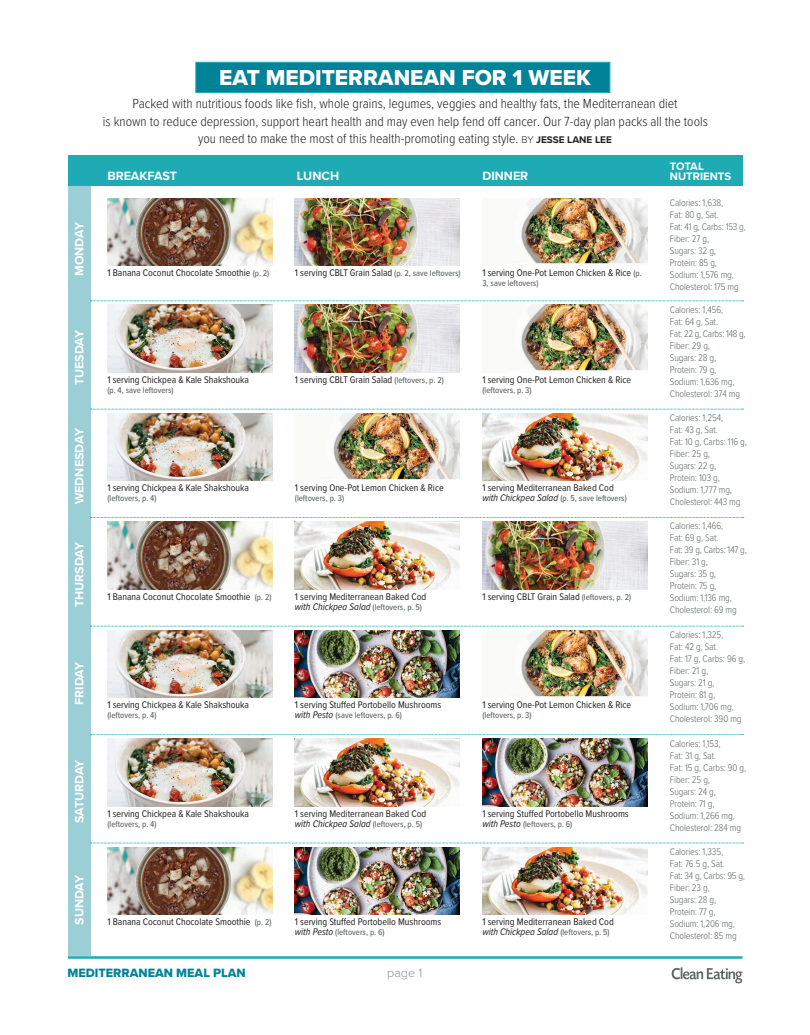
<style>
.page{position:relative;width:810px;height:1035px;background:#fff}
.page>*{position:absolute;margin:0;border:0;box-sizing:border-box;transform-origin:0 0}
.t1{font:22.5px "Proxima Nova Extrabld";color:#fff}
.t2{font:300 13.75px/17.5px "Proxima Nova Cond";color:#231f20;text-align:center}
.t3{font:700 12.5px "Proxima Nova";color:#fff}
.t4{font:12.5px "Proxima Nova Extrabld";color:#008398}
.t5{font:300 12.5px "Proxima Nova";color:#8a8f9d}
.t6{font:700 11.25px/10px "Proxima Nova";color:#fff}
.t7{font:10px/10px "Proxima Nova Cond";color:#231f20}
.t8{font:300 10px/12px "Proxima Nova Cond";letter-spacing:-.01em;color:#606865}
.t9{font:500 8.75px "Proxima Nova Cond";color:#606865}
.s1{font-family:"Proxima Nova";font-size:10px}
.s2{font-family:"Proxima Nova";font-weight:700;font-size:10px}
.s3{font-weight:500;font-size:8.75px;color:#606865}
.s4{font-style:italic}
.s5{font-weight:400;font-style:italic;font-size:10px;color:#231f20}
</style>
<div class="page">
<div style="left:196px;top:62px;width:414px;height:31px;background:#008398;border:1px solid #1eabb4"></div>
<svg style="left:672px;top:967px;width:70px;height:16px"></svg>
<div style="left:68px;top:180px;width:23px;height:776px;background:#9cced5"></div>
<div style="left:68px;top:155px;width:674px;height:31px;background:#1eabb4"></div>
<img style="left:521px;top:198px;width:126px;height:66px">
<img style="left:482px;top:413px;width:165px;height:68px">
<img style="left:295px;top:522px;width:165px;height:67px">
<img style="left:295px;top:739px;width:165px;height:67px">
<img style="left:482px;top:847px;width:165px;height:68px">
<img style="left:482px;top:739px;width:165px;height:67px">
<img style="left:295px;top:630px;width:165px;height:68px">
<img style="left:295px;top:847px;width:165px;height:68px">
<img style="left:295px;top:198px;width:165px;height:68px">
<img style="left:295px;top:305px;width:165px;height:67px">
<img style="left:482px;top:522px;width:165px;height:67px">
<img style="left:107px;top:198px;width:165px;height:68px">
<img style="left:107px;top:522px;width:165px;height:67px">
<img style="left:107px;top:847px;width:165px;height:68px">
<img style="left:107px;top:305px;width:165px;height:67px">
<img style="left:107px;top:630px;width:165px;height:68px">
<img style="left:107px;top:413px;width:165px;height:68px">
<img style="left:107px;top:739px;width:165px;height:67px">
<hr style="left:68px;top:956px;width:674px;height:3px;background:#1eabb4">
<svg style="left:91px;top:301px;width:652px;height:1px"></svg>
<svg style="left:91px;top:409px;width:652px;height:1px"></svg>
<svg style="left:91px;top:517px;width:652px;height:1px"></svg>
<svg style="left:91px;top:626px;width:652px;height:1px"></svg>
<svg style="left:91px;top:734px;width:652px;height:1px"></svg>
<svg style="left:91px;top:843px;width:652px;height:1px"></svg>
<img style="left:521px;top:305px;width:126px;height:66px">
<img style="left:333px;top:413px;width:127px;height:67px">
<img style="left:521px;top:630px;width:126px;height:67px">
<h1 class="t1" style="left:219px;top:61px;width:373px">EAT MEDITERRANEAN FOR 1 WEEK</h1>
<p class="t2" style="left:103px;top:94px;width:607px">Packed with nutritious foods like fish, whole grains, legumes, veggies and healthy fats, the Mediterranean diet<br>is known to reduce depression, support heart health and may even help fend off cancer. Our 7-day plan packs all the tools you need to make the most of this health-promoting eating style. <span class="s1">BY</span> <span class="s2">JESSE LANE LEE</span></p>
<p class="t3" style="left:70px;top:276px;width:55px;rotate:-90deg">MONDAY</p>
<p class="t3" style="left:70px;top:385px;width:57px;rotate:-90deg">TUESDAY</p>
<p class="t3" style="left:70px;top:504px;width:78px;rotate:-90deg">WEDNESDAY</p>
<p class="t3" style="left:70px;top:607px;width:67px;rotate:-90deg">THURSDAY</p>
<p class="t3" style="left:70px;top:705px;width:45px;rotate:-90deg">FRIDAY</p>
<p class="t3" style="left:70px;top:823px;width:65px;rotate:-90deg">SATURDAY</p>
<p class="t3" style="left:70px;top:925px;width:52px;rotate:-90deg">SUNDAY</p>
<p class="t3" style="left:107px;top:167px;width:71px">BREAKFAST</p>
<p class="t3" style="left:297px;top:167px;width:44px">LUNCH</p>
<p class="t3" style="left:482px;top:167px;width:47px">DINNER</p>
<p class="t6" style="left:670px;top:161px;width:63px">TOTAL<br>NUTRIENTS</p>
<p class="t7" style="left:107px;top:267px;width:164px">1 Banana Coconut Chocolate Smoothie <span class="s3">(p. 2)</span></p>
<p class="t7" style="left:295px;top:267px;width:167px">1 serving CBLT Grain Salad <span class="s3">(p. 2, save leftovers)</span></p>
<p class="t7" style="left:482px;top:267px;width:161px">1 serving One-Pot Lemon Chicken &amp; Rice <span class="s3">(p.</span></p>
<p class="t9" style="left:482px;top:277px;width:58px">3, save leftovers)</p>
<p class="t7" style="left:107px;top:374px;width:143px">1 serving Chickpea &amp; Kale Shakshouka</p>
<p class="t9" style="left:107px;top:384px;width:68px">(p. 4, save leftovers)</p>
<p class="t7" style="left:295px;top:374px;width:151px">1 serving CBLT Grain Salad <span class="s3">(leftovers, p. 2)</span></p>
<p class="t7" style="left:482px;top:374px;width:150px">1 serving One-Pot Lemon Chicken &amp; Rice</p>
<p class="t9" style="left:482px;top:384px;width:51px">(leftovers, p. 3)</p>
<p class="t7" style="left:107px;top:483px;width:143px">1 serving Chickpea &amp; Kale Shakshouka</p>
<p class="t9" style="left:107px;top:492px;width:51px">(leftovers, p. 4)</p>
<p class="t7" style="left:295px;top:483px;width:150px">1 serving One-Pot Lemon Chicken &amp; Rice</p>
<p class="t9" style="left:295px;top:492px;width:51px">(leftovers, p. 3)</p>
<p class="t7" style="left:107px;top:591px;width:166px">1 Banana Coconut Chocolate Smoothie <span class="s3">(p. 2)</span></p>
<p class="t7" style="left:295px;top:591px;width:133px">1 serving Mediterranean Baked Cod <span class="s4">with Chickpea Salad</span> <span class="s3">(leftovers, p. 5)</span></p>
<p class="t7" style="left:482px;top:483px;width:133px">1 serving Mediterranean Baked Cod</p>
<p class="t9" style="left:482px;top:492px;width:146px"><span class="s5">with Chickpea Salad</span> (p. 5, save leftovers)</p>
<p class="t7" style="left:482px;top:591px;width:150px">1 serving CBLT Grain Salad <span class="s3">(leftovers, p. 2)</span></p>
<p class="t7" style="left:107px;top:700px;width:143px">1 serving Chickpea &amp; Kale Shakshouka</p>
<p class="t9" style="left:107px;top:709px;width:51px">(leftovers, p. 4)</p>
<p class="t7" style="left:295px;top:700px;width:148px">1 serving Stuffed Portobello Mushrooms</p>
<p class="t9" style="left:295px;top:709px;width:109px"><span class="s5">with Pesto</span> (save leftovers, p. 6)</p>
<p class="t7" style="left:482px;top:700px;width:150px">1 serving One-Pot Lemon Chicken &amp; Rice</p>
<p class="t9" style="left:482px;top:709px;width:51px">(leftovers, p. 3)</p>
<p class="t7" style="left:107px;top:808px;width:143px">1 serving Chickpea &amp; Kale Shakshouka</p>
<p class="t9" style="left:107px;top:817px;width:51px">(leftovers, p. 4)</p>
<p class="t7" style="left:295px;top:808px;width:133px">1 serving Mediterranean Baked Cod <span class="s4">with Chickpea Salad</span> <span class="s3">(leftovers, p. 5)</span></p>
<p class="t7" style="left:482px;top:808px;width:148px">1 serving Stuffed Portobello Mushrooms</p>
<p class="t9" style="left:482px;top:817px;width:92px"><span class="s5">with Pesto</span> (leftovers, p. 6)</p>
<p class="t7" style="left:107px;top:917px;width:166px">1 Banana Coconut Chocolate Smoothie <span class="s3">(p. 2)</span></p>
<p class="t7" style="left:295px;top:917px;width:148px">1 serving Stuffed Portobello Mushrooms</p>
<p class="t9" style="left:295px;top:926px;width:91px"><span class="s5">with Pesto</span> (leftovers, p. 6)</p>
<p class="t7" style="left:482px;top:917px;width:133px">1 serving Mediterranean Baked Cod <span class="s4">with Chickpea Salad</span> <span class="s3">(leftovers, p. 5)</span></p>
<p class="t8" style="left:670px;top:196px;width:78px">Calories: 1,638,<br>Fat: 80 g, Sat.<br>Fat: 41 g, Carbs: 153 g,<br>Fiber: 27 g,<br>Sugars: 32 g,<br>Protein: 85 g,<br>Sodium: 1,576 mg,<br>Cholesterol: 175 mg</p>
<p class="t8" style="left:670px;top:303px;width:77px">Calories: 1,456,<br>Fat: 64 g, Sat.<br>Fat: 22 g, Carbs: 148 g,<br>Fiber: 29 g,<br>Sugars: 28 g,<br>Protein: 79 g,<br>Sodium: 1,636 mg,<br>Cholesterol: 374 mg</p>
<p class="t8" style="left:670px;top:411px;width:79px">Calories: 1,254,<br>Fat: 43 g, Sat.<br>Fat: 10 g, Carbs: 116 g,<br>Fiber: 25 g,<br>Sugars: 22 g,<br>Protein: 103 g,<br>Sodium: 1,777 mg,<br>Cholesterol: 443 mg</p>
<p class="t8" style="left:670px;top:520px;width:79px">Calories: 1,466,<br>Fat: 69 g, Sat.<br>Fat: 39 g, Carbs: 147 g,<br>Fiber: 31 g,<br>Sugars: 35 g,<br>Protein: 75 g,<br>Sodium: 1,136 mg,<br>Cholesterol: 69 mg</p>
<p class="t8" style="left:670px;top:629px;width:77px">Calories: 1,325,<br>Fat: 42 g, Sat.<br>Fat: 17 g, Carbs: 96 g,<br>Fiber: 21 g,<br>Sugars: 21 g,<br>Protein: 81 g,<br>Sodium: 1,706 mg,<br>Cholesterol: 390 mg</p>
<p class="t8" style="left:670px;top:737px;width:78px">Calories: 1,153,<br>Fat: 31 g, Sat.<br>Fat: 15 g, Carbs: 90 g,<br>Fiber: 25 g,<br>Sugars: 24 g,<br>Protein: 71 g,<br>Sodium: 1,266 mg,<br>Cholesterol: 284 mg</p>
<p class="t8" style="left:670px;top:845px;width:77px">Calories: 1,335,<br>Fat: 76.5 g, Sat.<br>Fat: 34 g, Carbs: 95 g,<br>Fiber: 23 g,<br>Sugars: 28 g,<br>Protein: 77 g,<br>Sodium: 1,206 mg,<br>Cholesterol: 85 mg</p>
<p class="t4" style="left:68px;top:964px;width:180px">MEDITERRANEAN MEAL PLAN</p>
<p class="t5" style="left:387px;top:964px;width:36px">page 1</p>
</div>
